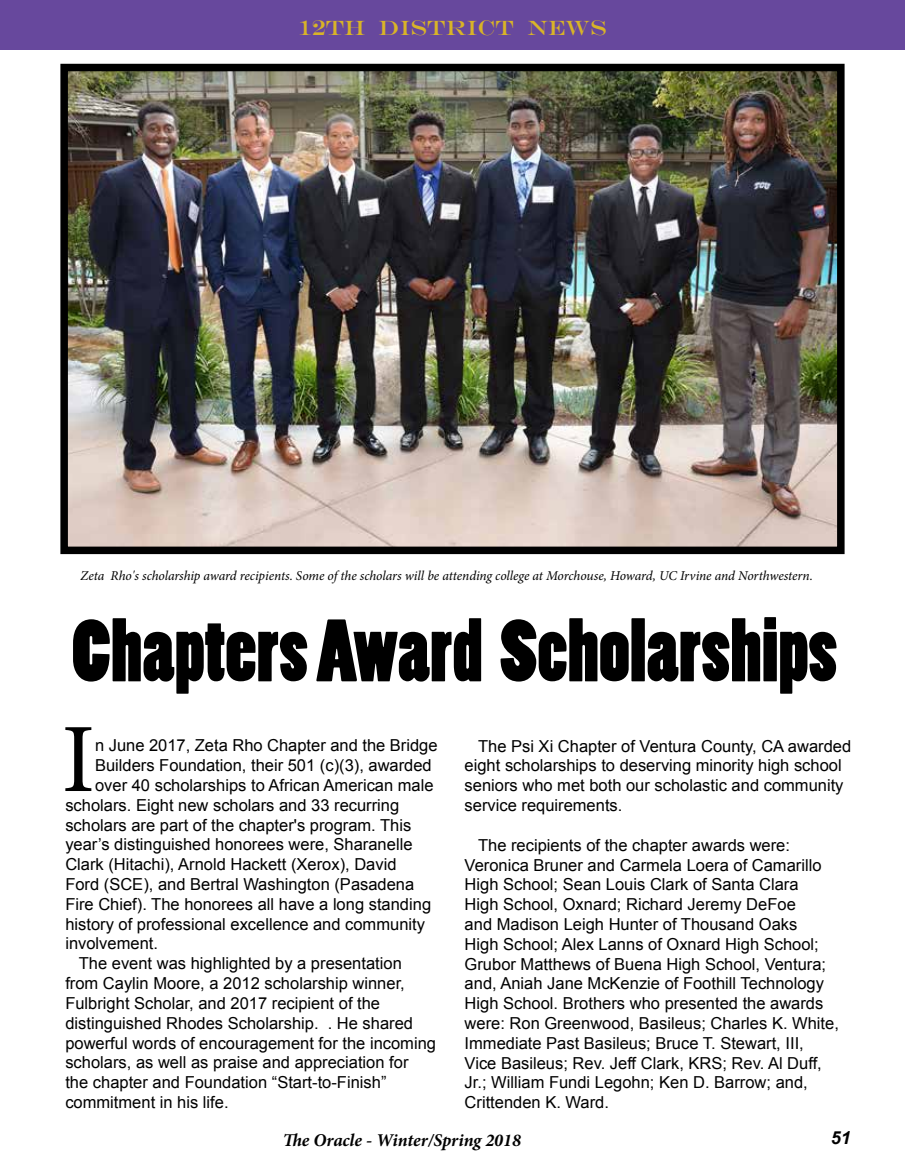
<style>
.page{position:relative;width:905px;height:1175px;background:#fff}
.page>*{position:absolute;margin:0;border:0;box-sizing:border-box;transform-origin:0 0}
.t1{font:98.1px "Minion Pro";color:#000}
.t2{font:82.5px "Poplar Std";color:#000}
.t3{font:21px "Engravers";color:#d9b428}
.t4{font:italic 700 18px "Minion Pro";letter-spacing:-.005em;color:#000}
.t5{font:italic 700 18px "Arial";color:#000}
.t6{font:16.5px/19.8px "Arial";color:#000}
.t7{font:italic 13.5px "Minion Pro";letter-spacing:-.01em;color:#000}
</style>
<div class="page">
<div style="left:0;top:0;width:904px;height:49px;background:#67489d"></div>
<img style="left:69px;top:73px;width:766px;height:472px">
<div style="left:60px;top:64px;width:784px;height:490px;border:8px solid #000"></div>
<p class="t3" style="left:298px;top:15px;width:309px">12th DISTRICT NEWS</p>
<p class="t7" style="left:80px;top:567px;width:734px">Zeta Rho's scholarship award recipients. Some of the scholars will be attending college at Morchouse, Howard, UC Irvine and Northwestern.</p>
<h2 class="t2" style="left:72px;top:605px;width:767px">Chapters Award Scholarships</h2>
<h1 class="t1" style="left:62px;top:694px;width:35px">I</h1>
<p class="t6" style="left:95px;top:736px;width:344px">n June 2017, Zeta Rho Chapter and the Bridge</p>
<p class="t6" style="left:95px;top:755px;width:338px">Builders Foundation, their 501 (c)(3), awarded</p>
<p class="t6" style="left:95px;top:775px;width:340px">over 40 scholarships to African American male</p>
<p class="t6" style="left:65px;top:795px;width:335px">scholars. Eight new scholars and 33 recurring</p>
<p class="t6" style="left:65px;top:815px;width:347px">scholars are part of the chapter's program. This</p>
<p class="t6" style="left:65px;top:835px;width:348px">year’s distinguished honorees were, Sharanelle</p>
<p class="t6" style="left:65px;top:854px;width:332px">Clark (Hitachi), Arnold Hackett (Xerox), David</p>
<p class="t6" style="left:65px;top:874px;width:350px">Ford (SCE), and Bertral Washington (Pasadena</p>
<p class="t6" style="left:65px;top:894px;width:367px">Fire Chief). The honorees all have a long standing</p>
<p class="t6" style="left:65px;top:914px;width:361px">history of professional excellence and community</p>
<p class="t6" style="left:65px;top:934px;width:94px">involvement.</p>
<p class="t6" style="left:79px;top:953px;width:324px">The event was highlighted by a presentation</p>
<p class="t6" style="left:65px;top:973px;width:341px">from Caylin Moore, a 2012 scholarship winner,</p>
<p class="t6" style="left:65px;top:993px;width:316px">Fulbright Scholar, and 2017 recipient of the</p>
<p class="t6" style="left:65px;top:1013px;width:349px">distinguished Rhodes Scholarship. . He shared</p>
<p class="t6" style="left:65px;top:1033px;width:372px">powerful words of encouragement for the incoming</p>
<p class="t6" style="left:65px;top:1052px;width:344px">scholars, as well as praise and appreciation for</p>
<p class="t6" style="left:65px;top:1072px;width:322px">the chapter and Foundation “Start-to-Finish”</p>
<p class="t6" style="left:65px;top:1092px;width:165px">commitment in his life.</p>
<p class="t6" style="left:464px;top:736px;width:388px;text-indent:13px">The Psi Xi Chapter of Ventura County, CA awarded eight scholarships to deserving minority high school seniors who met both our scholastic and community service requirements.</p>
<p class="t6" style="left:464px;top:835px;width:376px;text-indent:13px">The recipients of the chapter awards were:<br>Veronica Bruner and Carmela Loera of Camarillo High School; Sean Louis Clark of Santa Clara<br>High School, Oxnard; Richard Jeremy DeFoe<br>and Madison Leigh Hunter of Thousand Oaks<br>High School; Alex Lanns of Oxnard High School; Grubor Matthews of Buena High School, Ventura; and, Aniah Jane McKenzie of Foothill Technology High School. Brothers who presented the awards were: Ron Greenwood, Basileus; Charles K. White, Immediate Past Basileus; Bruce T. Stewart, III, Vice Basileus; Rev. Jeff Clark, KRS; Rev. Al Duff, Jr.; William Fundi Legohn; Ken D. Barrow; and, Crittenden K. Ward.</p>
<p class="t4" style="left:283px;top:1126px;width:240px">The Oracle - Winter/Spring 2018</p>
<p class="t5" style="left:830px;top:1126px;width:22px">51</p>
</div>
